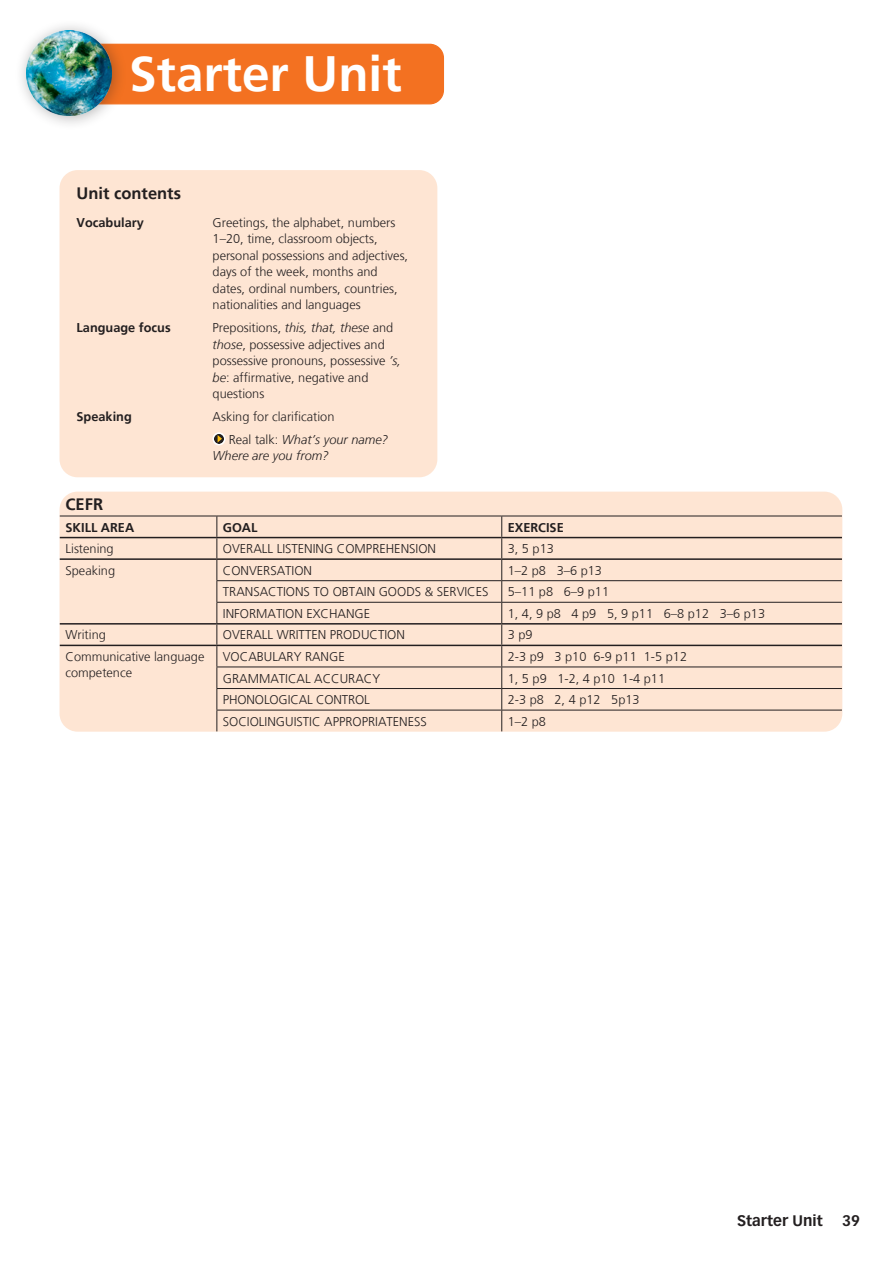
<style>
.page{position:relative;width:893px;height:1263px;background:#fff}
.page>*{position:absolute;margin:0;border:0;box-sizing:border-box;transform-origin:0 0}
.t1{font:700 49.5px "Frutiger LT Std";color:#fff}
._00_D_Head_Extra_spa{font:700 16.5px "Frutiger LT Std";color:#231f20}
.t2{font:700 15px "Vectora LT Std";color:#231f20}
._00_Unit_contents_te{font:300 12.75px/16.5px "Frutiger LT Std";color:#231f20}
._00_Unit_contents_te-2{font:700 12.75px "Frutiger LT Std";color:#231f20}
._00_Unit_contents_te-3{font:italic 300 12.75px/16.5px "Frutiger LT Std";color:#231f20}
.s1{font-style:italic}
.s2{font-style:normal}
</style>
<div class="page">
<div style="left:60px;top:170px;width:377px;height:307px;background:#fee5d3;border-radius:18px"></div>
<svg style="left:213px;top:433px;width:12px;height:12px"></svg>
<div style="left:213px;top:432px;width:12px;height:13px;border:1px solid #fff;border-radius:50%"></div>
<svg style="left:218px;top:435px;width:4px;height:7px"></svg>
<div style="left:60px;top:492px;width:782px;height:240px;background:#fee5d3;border-radius:18px"></div>
<hr style="left:502px;top:580px;width:340px;height:1px;background:#231f20">
<hr style="left:502px;top:602px;width:340px;height:1px;background:#231f20">
<hr style="left:502px;top:667px;width:340px;height:1px;background:#231f20">
<hr style="left:502px;top:688px;width:340px;height:1px;background:#231f20">
<svg style="left:216px;top:517px;width:1px;height:215px"></svg>
<hr style="left:502px;top:710px;width:340px;height:1px;background:#231f20">
<svg style="left:501px;top:517px;width:1px;height:215px"></svg>
<hr style="left:60px;top:516px;width:157px;height:1px;background:#231f20">
<hr style="left:217px;top:516px;width:285px;height:1px;background:#231f20">
<hr style="left:502px;top:516px;width:340px;height:1px;background:#231f20">
<hr style="left:216px;top:580px;width:286px;height:1px;background:#231f20">
<hr style="left:216px;top:602px;width:286px;height:1px;background:#231f20">
<hr style="left:216px;top:667px;width:286px;height:1px;background:#231f20">
<hr style="left:216px;top:688px;width:286px;height:1px;background:#231f20">
<hr style="left:216px;top:710px;width:286px;height:1px;background:#231f20">
<hr style="left:60px;top:537px;width:157px;height:1px;background:#231f20">
<hr style="left:217px;top:537px;width:285px;height:1px;background:#231f20">
<hr style="left:502px;top:537px;width:340px;height:1px;background:#231f20">
<hr style="left:217px;top:623px;width:285px;height:2px;background:#231f20">
<hr style="left:502px;top:623px;width:340px;height:2px;background:#231f20">
<hr style="left:60px;top:623px;width:157px;height:2px;background:#231f20">
<hr style="left:60px;top:558px;width:157px;height:2px;background:#231f20">
<hr style="left:217px;top:558px;width:285px;height:2px;background:#231f20">
<hr style="left:502px;top:558px;width:340px;height:2px;background:#231f20">
<hr style="left:60px;top:645px;width:157px;height:1px;background:#231f20">
<hr style="left:217px;top:645px;width:285px;height:1px;background:#231f20">
<hr style="left:502px;top:645px;width:340px;height:1px;background:#231f20">
<div style="left:61px;top:44px;width:382px;height:60px;background:#f37121;border-radius:14px"></div>
<div style="left:61px;top:44px;width:383px;height:60px;border:1px solid #f37121;border-radius:14px"></div>
<div style="left:14px;top:18px;width:114px;height:113px;background:#231f20;opacity:.35"></div>
<img style="left:27px;top:30px;width:85px;height:85px">
<h1 class="t1" style="left:129px;top:45px;width:274px">Starter Unit</h1>
<p class="_00_D_Head_Extra_spa" style="left:77px;top:184px;width:106px">Unit contents</p>
<p class="_00_Unit_contents_te-2" style="left:77px;top:215px;width:69px">Vocabulary</p>
<p class="_00_Unit_contents_te" style="left:213px;top:214px;width:197px">Greetings, the alphabet, numbers 1–20, time, classroom objects, personal possessions and adjectives, days of the week, months and dates, ordinal numbers, countries, nationalities and languages</p>
<p class="_00_Unit_contents_te-2" style="left:77px;top:320px;width:96px">Language focus</p>
<p class="_00_Unit_contents_te" style="left:213px;top:320px;width:190px">Prepositions, <span class="s1">this, that, these</span> and <span class="s1">those</span>, possessive adjectives and possessive pronouns, possessive <span class="s1">’s, be</span>: affirmative, negative and questions</p>
<p class="_00_Unit_contents_te-2" style="left:77px;top:409px;width:57px">Speaking</p>
<p class="_00_Unit_contents_te" style="left:213px;top:408px;width:123px">Asking for clarification</p>
<p class="_00_Unit_contents_te-3" style="left:213px;top:431px;width:177px;text-indent:16px"><span class="s2">Real talk:</span> What’s your name?<br>Where are you from?</p>
<p class="_00_D_Head_Extra_spa" style="left:66px;top:495px;width:39px">CEFR</p>
<p class="_00_Unit_contents_te-2" style="left:66px;top:520px;width:70px">SKILL AREA</p>
<p class="_00_Unit_contents_te-2" style="left:223px;top:520px;width:36px">GOAL</p>
<p class="_00_Unit_contents_te-2" style="left:508px;top:520px;width:57px">EXERCISE</p>
<p class="_00_Unit_contents_te" style="left:66px;top:541px;width:50px">Listening</p>
<p class="_00_Unit_contents_te" style="left:223px;top:541px;width:215px">OVERALL LISTENING COMPREHENSION</p>
<p class="_00_Unit_contents_te" style="left:508px;top:541px;width:48px">3, 5 p13</p>
<p class="_00_Unit_contents_te" style="left:66px;top:562px;width:51px">Speaking</p>
<p class="_00_Unit_contents_te" style="left:223px;top:562px;width:91px">CONVERSATION</p>
<p class="_00_Unit_contents_te" style="left:508px;top:562px;width:96px">1–2 p8 3–6 p13</p>
<p class="_00_Unit_contents_te" style="left:223px;top:584px;width:267px">TRANSACTIONS TO OBTAIN GOODS &amp; SERVICES</p>
<p class="_00_Unit_contents_te" style="left:508px;top:584px;width:103px">5–11 p8 6–9 p11</p>
<p class="_00_Unit_contents_te" style="left:223px;top:605px;width:149px">INFORMATION EXCHANGE</p>
<p class="_00_Unit_contents_te" style="left:508px;top:605px;width:259px">1, 4, 9 p8 4 p9 5, 9 p11 6–8 p12 3–6 p13</p>
<p class="_00_Unit_contents_te" style="left:66px;top:627px;width:42px">Writing</p>
<p class="_00_Unit_contents_te" style="left:223px;top:627px;width:184px">OVERALL WRITTEN PRODUCTION</p>
<p class="_00_Unit_contents_te" style="left:508px;top:627px;width:26px">3 p9</p>
<p class="_00_Unit_contents_te" style="left:66px;top:648px;width:140px">Communicative language competence</p>
<p class="_00_Unit_contents_te" style="left:223px;top:648px;width:123px">VOCABULARY RANGE</p>
<p class="_00_Unit_contents_te" style="left:508px;top:648px;width:181px">2-3 p9 3 p10 6-9 p11 1-5 p12</p>
<p class="_00_Unit_contents_te" style="left:223px;top:670px;width:159px">GRAMMATICAL ACCURACY</p>
<p class="_00_Unit_contents_te" style="left:508px;top:670px;width:159px">1, 5 p9 1-2, 4 p10 1-4 p11</p>
<p class="_00_Unit_contents_te" style="left:223px;top:692px;width:149px">PHONOLOGICAL CONTROL</p>
<p class="_00_Unit_contents_te" style="left:508px;top:692px;width:133px">2-3 p8 2, 4 p12 5p13</p>
<p class="_00_Unit_contents_te" style="left:223px;top:713px;width:206px">SOCIOLINGUISTIC APPROPRIATENESS</p>
<p class="_00_Unit_contents_te" style="left:508px;top:713px;width:40px">1–2 p8</p>
<p class="t2" style="left:737px;top:1212px;width:87px">Starter Unit</p>
<p class="t2" style="left:842px;top:1212px;width:19px">39</p>
</div>
